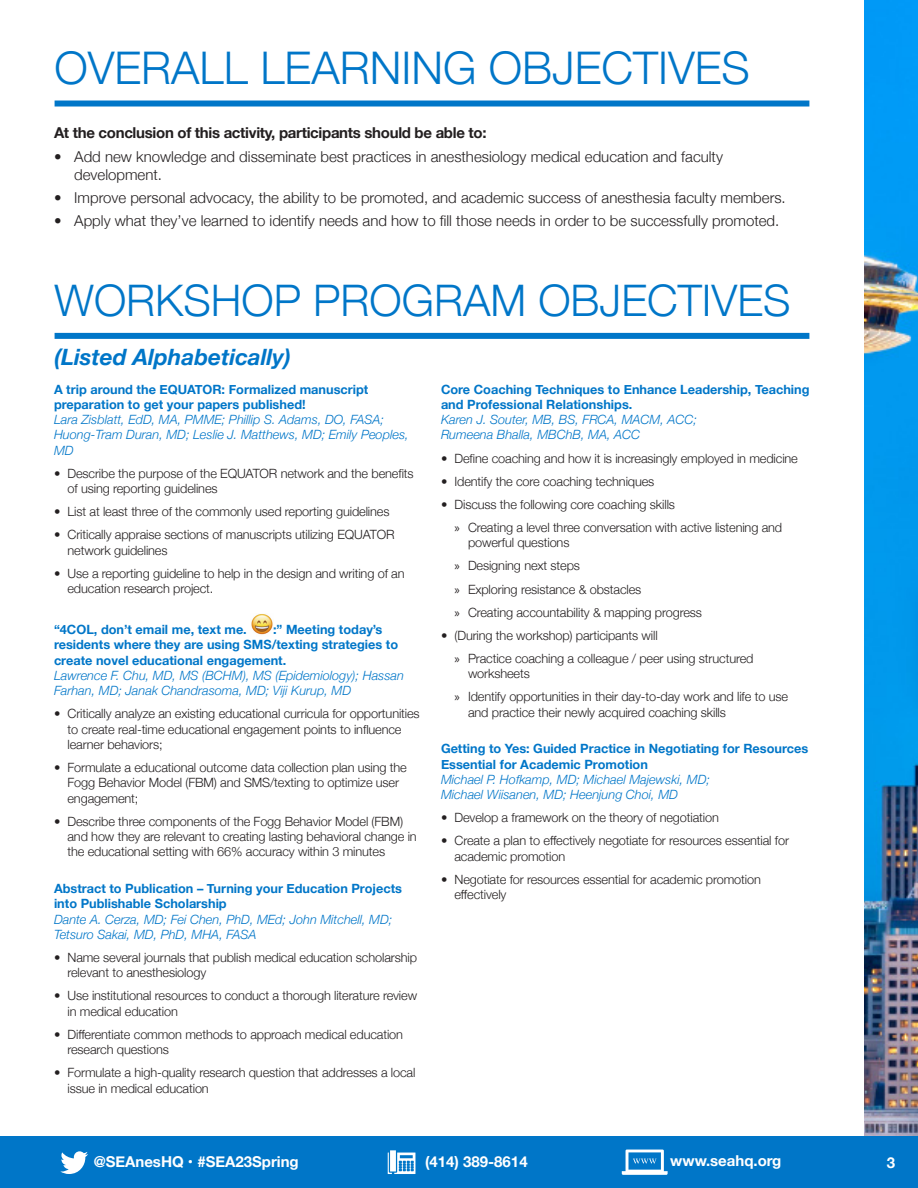
<style>
.page{position:relative;width:918px;height:1188px;background:#fff}
.page>*{position:absolute;margin:0;border:0;box-sizing:border-box;transform-origin:0 0}
.t1{font:300 45px "Helvetica Neue";color:#0076c8}
.t2{font:300 43.5px "Helvetica Neue";color:#0076c8}
.t3{font:italic 700 22.5px "Helvetica Neue";color:#0076c8}
.t4{font:300 15px/18px "Helvetica Neue";color:#231f20}
.t5{font:700 15px "Helvetica Neue";letter-spacing:-.02em;color:#231f20}
.t6{font:700 15px "Helvetica Neue";color:#fff}
.t7{font:300 15px "Helvetica Neue";color:#fff}
.t8{font:300 12.75px/15.3px "Helvetica Neue";letter-spacing:-.01em;color:#231f20}
.Workshop_Title{font:700 12.75px/15.3px "Helvetica Neue";color:#0076c8}
.Workshop_Subhead{font:italic 300 12.75px/15.3px "Helvetica Neue";color:#0076c8}
.s1{font-family:"Myriad Pro";font-weight:400}
</style>
<div class="page">
<img style="left:864px;top:0;width:54px;height:1136px">
<div style="left:0;top:1136px;width:918px;height:52px;background:#0076c8"></div>
<svg style="left:388px;top:1150px;width:27px;height:24px"></svg>
<svg style="left:622px;top:1150px;width:46px;height:25px"></svg>
<svg style="left:60px;top:1151px;width:28px;height:23px"></svg>
<div style="left:55px;top:101px;width:754px;height:6px;background:#0076c8"></div>
<div style="left:55px;top:333px;width:754px;height:6px;background:#0076c8"></div>
<img style="left:251px;top:614px;width:22px;height:21px">
<p class="t1" style="left:55px;top:32px;width:697px">OVERALL LEARNING OBJECTIVES</p>
<p class="t5" style="left:54px;top:121px;width:434px">At the conclusion of this activity, participants should be able to:</p>
<p class="t4" style="left:74px;top:147px;width:650px;text-indent:-20px">• Add new knowledge and disseminate best practices in anesthesiology medical education and faculty development.</p>
<p class="t4" style="left:54px;top:188px;width:733px">• Improve personal advocacy, the ability to be promoted, and academic success of anesthesia faculty members.</p>
<p class="t4" style="left:54px;top:210px;width:727px">• Apply what they’ve learned to identify needs and how to fill those needs in order to be successfully promoted.</p>
<p class="t2" style="left:55px;top:266px;width:738px">WORKSHOP PROGRAM OBJECTIVES</p>
<p class="t3" style="left:55px;top:339px;width:238px">(Listed Alphabetically)</p>
<p class="Workshop_Title" style="left:54px;top:382px;width:316px">A trip around the EQUATOR: Formalized manuscript preparation to get your papers published!</p>
<p class="Workshop_Subhead" style="left:54px;top:411px;width:356px">Lara Zisblatt, EdD, MA, PMME; Phillip S. Adams, DO, FASA;<br>Huong-Tram Duran, MD; Leslie J. Matthews, MD; Emily Peoples,<br>MD</p>
<p class="t8" style="left:68px;top:465px;width:348px;text-indent:-14px">• Describe the purpose of the EQUATOR network and the benefits of using reporting guidelines</p>
<p class="t8" style="left:54px;top:503px;width:337px">• List at least three of the commonly used reporting guidelines</p>
<p class="t8" style="left:68px;top:526px;width:329px;text-indent:-14px">• Critically appraise sections of manuscripts utilizing EQUATOR network guidelines</p>
<p class="t8" style="left:68px;top:565px;width:339px;text-indent:-14px">• Use a reporting guideline to help in the design and writing of an education research project.</p>
<p class="Workshop_Title" style="left:54px;top:622px;width:194px">“4COL, don’t email me, text me.</p>
<p class="Workshop_Title" style="left:54px;top:622px;width:346px;text-indent:219px">:” Meeting today’s residents where they are using SMS/texting strategies to create novel educational engagement.</p>
<p class="Workshop_Subhead" style="left:54px;top:667px;width:352px">Lawrence F. Chu, MD, MS (BCHM), MS (Epidemiology); Hassan<br>Farhan, MD; Janak Chandrasoma, MD; Viji Kurup, MD</p>
<p class="t8" style="left:68px;top:705px;width:354px;text-indent:-14px">• Critically analyze an existing educational curricula for opportunities to create real-time educational engagement points to influence learner behaviors;</p>
<p class="t8" style="left:68px;top:759px;width:341px;text-indent:-14px">• Formulate a educational outcome data collection plan using the<br>Fogg Behavior Model (FBM) and SMS/texting to optimize user engagement;</p>
<p class="t8" style="left:68px;top:813px;width:351px;text-indent:-14px">• Describe three components of the Fogg Behavior Model (FBM) and how they are relevant to creating lasting behavioral change in the educational setting with 66% accuracy within 3 minutes</p>
<p class="Workshop_Title" style="left:54px;top:881px;width:350px">Abstract to Publication – Turning your Education Projects into Publishable Scholarship</p>
<p class="Workshop_Subhead" style="left:54px;top:911px;width:340px">Dante A. Cerza, MD; Fei Chen, PhD, MEd; John Mitchell, MD;<br>Tetsuro Sakai, MD, PhD, MHA, FASA</p>
<p class="t8" style="left:68px;top:949px;width:351px;text-indent:-14px">• Name several journals that publish medical education scholarship relevant to anesthesiology</p>
<p class="t8" style="left:68px;top:987px;width:351px;text-indent:-14px">• Use institutional resources to conduct a thorough literature review in medical education</p>
<p class="t8" style="left:68px;top:1026px;width:337px;text-indent:-14px">• Differentiate common methods to approach medical education research questions</p>
<p class="t8" style="left:68px;top:1064px;width:349px;text-indent:-14px">• Formulate a high-quality research question that addresses a local issue in medical education</p>
<p class="Workshop_Title" style="left:441px;top:382px;width:370px">Core Coaching Techniques to Enhance Leadership, Teaching and Professional Relationships.</p>
<p class="Workshop_Subhead" style="left:441px;top:411px;width:258px">Karen J. Souter, MB, BS, FRCA, MACM, ACC;<br>Rumeena Bhalla, MBChB, MA, ACC</p>
<p class="t8" style="left:441px;top:449px;width:358px">• Define coaching and how it is increasingly employed in medicine</p>
<p class="t8" style="left:441px;top:473px;width:215px">• Identify the core coaching techniques</p>
<p class="t8" style="left:441px;top:496px;width:236px">• Discuss the following core coaching skills</p>
<p class="t8" style="left:468px;top:519px;width:316px;text-indent:-14px"><span class="s1">»</span> Creating a level three conversation with active listening and powerful questions</p>
<p class="t8" style="left:454px;top:557px;width:127px"><span class="s1">»</span> Designing next steps</p>
<p class="t8" style="left:454px;top:580px;width:188px"><span class="s1">»</span> Exploring resistance &amp; obstacles</p>
<p class="t8" style="left:454px;top:604px;width:249px"><span class="s1">»</span> Creating accountability &amp; mapping progress</p>
<p class="t8" style="left:441px;top:627px;width:218px">• (During the workshop) participants will</p>
<p class="t8" style="left:468px;top:650px;width:287px;text-indent:-14px"><span class="s1">»</span> Practice coaching a colleague / peer using structured worksheets</p>
<p class="t8" style="left:468px;top:688px;width:322px;text-indent:-14px"><span class="s1">»</span> Identify opportunities in their day-to-day work and life to use and practice their newly acquired coaching skills</p>
<p class="Workshop_Title" style="left:441px;top:741px;width:369px">Getting to Yes: Guided Practice in Negotiating for Resources<br>Essential for Academic Promotion</p>
<p class="Workshop_Subhead" style="left:441px;top:771px;width:270px">Michael P. Hofkamp, MD; Michael Majewski, MD;<br>Michael Wiisanen, MD; Heenjung Choi, MD</p>
<p class="t8" style="left:441px;top:809px;width:279px">• Develop a framework on the theory of negotiation</p>
<p class="t8" style="left:454px;top:832px;width:336px;text-indent:-14px">• Create a plan to effectively negotiate for resources essential for academic promotion</p>
<p class="t8" style="left:454px;top:871px;width:308px;text-indent:-14px">• Negotiate for resources essential for academic promotion effectively</p>
<p class="t6" style="left:94px;top:1149px;width:207px">@SEAnesHQ • #SEA23Spring</p>
<p class="t6" style="left:425px;top:1149px;width:104px">(414) 389-8614</p>
<p class="t6" style="left:670px;top:1149px;width:113px">www.seahq.org</p>
<p class="t7" style="left:887px;top:1151px;width:10px">3</p>
</div>
